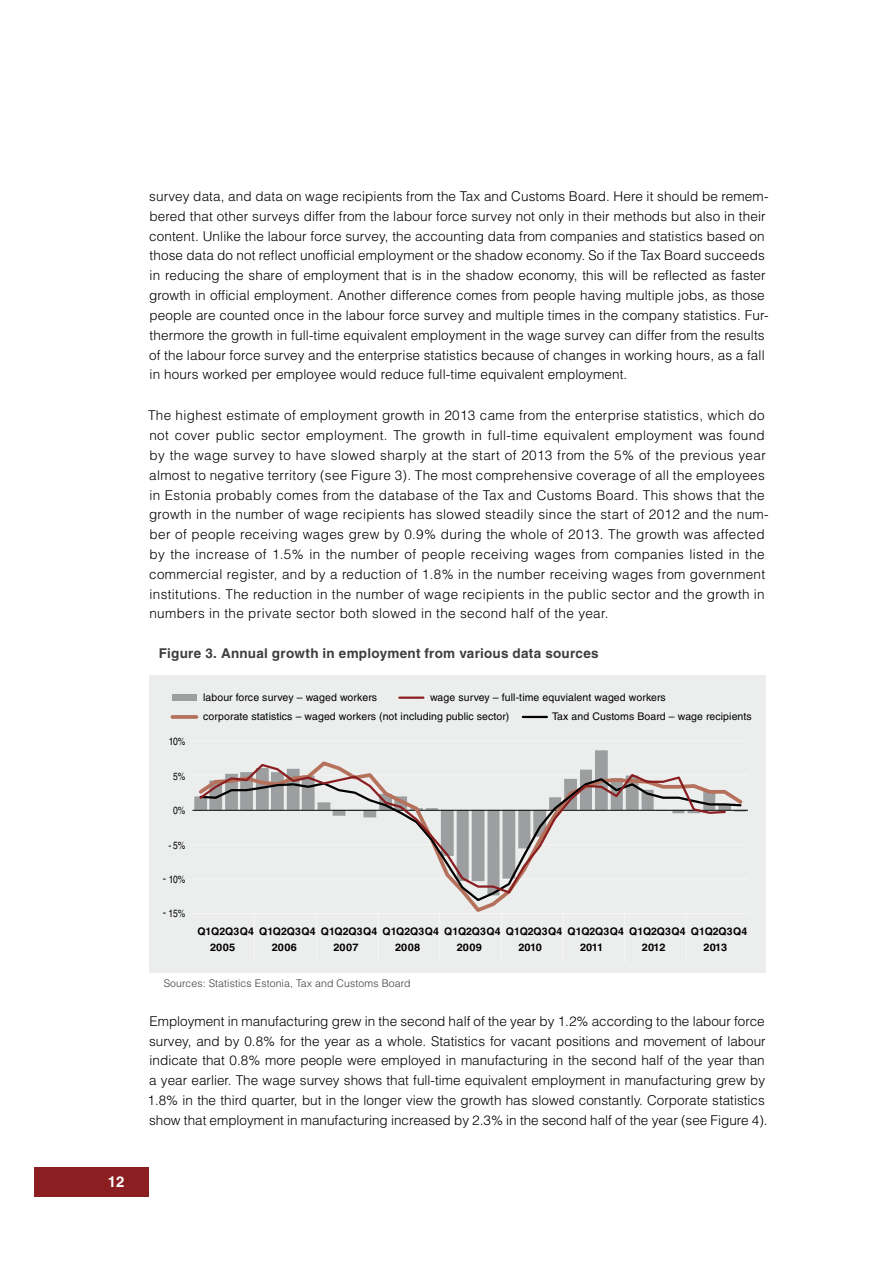
<style>
.page{position:relative;width:893px;height:1263px;background:#fff}
.page>*{position:absolute;margin:0;border:0;box-sizing:border-box;transform-origin:0 0}
.t1{font:700 15px "Helvetica LT Std";color:#fff}
.t2{font:300 13.5px/19.8px "Helvetica LT Std";letter-spacing:.01em;color:#000}
.t3{font:700 13.5px "Helvetica LT Std";letter-spacing:.02em;color:#3e3d40}
.t4{font:10.5px/19.4px "Helvetica LT Std";letter-spacing:.01em;color:#000}
.t5{font:700 10.5px/15.6px "Helvetica LT Std";letter-spacing:.01em;color:#000}
.t6{font:300 10.5px "Helvetica LT Std";letter-spacing:.01em;color:#3e3d40}
.t7{font:700 10.5px "Helvetica LT Std";letter-spacing:.01em;color:#000;scale:1.04 1}
.t8{font:10.5px "Helvetica LT Std";letter-spacing:.01em;color:#000;scale:.82 1}
</style>
<div class="page">
<div style="left:35px;top:1167px;width:114px;height:30px;background:#8a1e20"></div>
<div style="left:149px;top:675px;width:616px;height:298px;background:#eceded"></div>
<hr style="left:192px;top:740px;width:556px;height:1px;background:#f6f6f6">
<hr style="left:192px;top:775px;width:556px;height:1px;background:#f6f6f6">
<hr style="left:192px;top:844px;width:556px;height:1px;background:#f6f6f6">
<hr style="left:192px;top:879px;width:556px;height:1px;background:#f6f6f6">
<hr style="left:192px;top:913px;width:556px;height:1px;background:#f6f6f6">
<hr style="left:192px;top:810px;width:556px;height:1px;background:#000">
<hr style="left:254px;top:914px;width:1px;height:48px;background:#f6f6f6">
<hr style="left:316px;top:914px;width:1px;height:48px;background:#f6f6f6">
<hr style="left:378px;top:914px;width:1px;height:48px;background:#f6f6f6">
<hr style="left:439px;top:914px;width:1px;height:48px;background:#f6f6f6">
<hr style="left:501px;top:914px;width:1px;height:48px;background:#f6f6f6">
<hr style="left:563px;top:914px;width:1px;height:48px;background:#f6f6f6">
<hr style="left:624px;top:914px;width:1px;height:48px;background:#f6f6f6">
<hr style="left:686px;top:914px;width:1px;height:48px;background:#f6f6f6">
<svg style="left:463px;top:791px;width:280px;height:111px"></svg>
<div style="left:172px;top:694px;width:24px;height:7px;background:#9c9e9f"></div>
<hr style="left:399px;top:696px;width:24px;height:3px;background:#8a1e20">
<svg style="left:172px;top:715px;width:24px;height:4px"></svg>
<hr style="left:523px;top:716px;width:24px;height:2px;background:#000">
<svg style="left:198px;top:762px;width:529px;height:133px"></svg>
<p class="t1" style="left:108px;top:1173px;width:18px">12</p>
<p class="t2" style="left:149px;top:186px;width:621px">survey data, and data on wage recipients from the Tax and Customs Board. Here it should be remem&shy;bered that other surveys differ from the labour force survey not only in their methods but also in their content. Unlike the labour force survey, the accounting data from companies and statistics based on those data do not reflect unofficial employment or the shadow economy. So if the Tax Board succeeds in reducing the share of employment that is in the shadow economy, this will be reflected as faster growth in official employment. Another difference comes from people having multiple jobs, as those people are counted once in the labour force survey and multiple times in the company statistics. Fur&shy;thermore the growth in full-time equivalent employment in the wage survey can differ from the results of the labour force survey and the enterprise statistics because of changes in working hours, as a fall in hours worked per employee would reduce full-time equivalent employment.</p>
<p class="t2" style="left:148px;top:406px;width:622px">The highest estimate of employment growth in 2013 came from the enterprise statistics, which do not cover public sector employment. The growth in full-time equivalent employment was found by the wage survey to have slowed sharply at the start of 2013 from the 5% of the previous year almost to negative territory (see Figure 3). The most comprehensive coverage of all the employees in Estonia probably comes from the database of the Tax and Customs Board. This shows that the growth in the number of wage recipients has slowed steadily since the start of 2012 and the num&shy;ber of people receiving wages grew by 0.9% during the whole of 2013. The growth was affected by the increase of 1.5% in the number of people receiving wages from companies listed in the commercial register, and by a reduction of 1.8% in the number receiving wages from government institutions. The reduction in the number of wage recipients in the public sector and the growth in numbers in the private sector both slowed in the second half of the year.</p>
<p class="t3" style="left:159px;top:644px;width:441px">Figure 3. Annual growth in employment from various data sources</p>
<p class="t8" style="left:169px;top:735px;width:22px">10%</p>
<p class="t8" style="left:173px;top:770px;width:17px">5%</p>
<p class="t8" style="left:173px;top:804px;width:17px">0%</p>
<p class="t8" style="left:169px;top:839px;width:22px">-5%</p>
<p class="t4" style="left:163px;top:870px;width:24px">- 10%</p>
<p class="t4" style="left:163px;top:904px;width:24px">- 15%</p>
<p class="t4" style="left:203px;top:687px;width:175px">labour force survey – waged workers</p>
<p class="t4" style="left:203px;top:687px;width:464px;text-indent:227px">wage survey – full-time equvialent waged workers corporate statistics – waged workers (not including public sector)</p>
<p class="t4" style="left:552px;top:707px;width:201px">Tax and Customs Board – wage recipients</p>
<p class="t5" style="left:210px;top:923px;width:539px;text-indent:-13px">Q1 Q2 Q3 Q4 Q1 Q2 Q3 Q4 Q1 Q2 Q3 Q4 Q1 Q2 Q3 Q4 Q1 Q2 Q3 Q4 Q1Q2 Q3 Q4 Q1Q2 Q3 Q4 Q1Q2 Q3 Q4 Q1Q2 Q3 Q4<br>2005</p>
<p class="t7" style="left:272px;top:940px;width:26px">2006</p>
<p class="t7" style="left:333px;top:940px;width:26px">2007</p>
<p class="t7" style="left:395px;top:940px;width:26px">2008</p>
<p class="t7" style="left:457px;top:940px;width:26px">2009</p>
<p class="t7" style="left:518px;top:940px;width:24px">2010</p>
<p class="t7" style="left:580px;top:940px;width:24px">2011</p>
<p class="t7" style="left:642px;top:940px;width:24px">2012</p>
<p class="t7" style="left:703px;top:940px;width:24px">2013</p>
<p class="t6" style="left:164px;top:976px;width:248px">Sources: Statistics Estonia, Tax and Customs Board</p>
<p class="t2" style="left:148px;top:1011px;width:622px">Employment in manufacturing grew in the second half of the year by 1.2% according to the labour force survey, and by 0.8% for the year as a whole. Statistics for vacant positions and movement of labour indicate that 0.8% more people were employed in manufacturing in the second half of the year than a year earlier. The wage survey shows that full-time equivalent employment in manufacturing grew by 1.8% in the third quarter, but in the longer view the growth has slowed constantly. Corporate statistics show that employment in manufacturing increased by 2.3% in the second half of the year (see Figure 4).</p>
</div>
